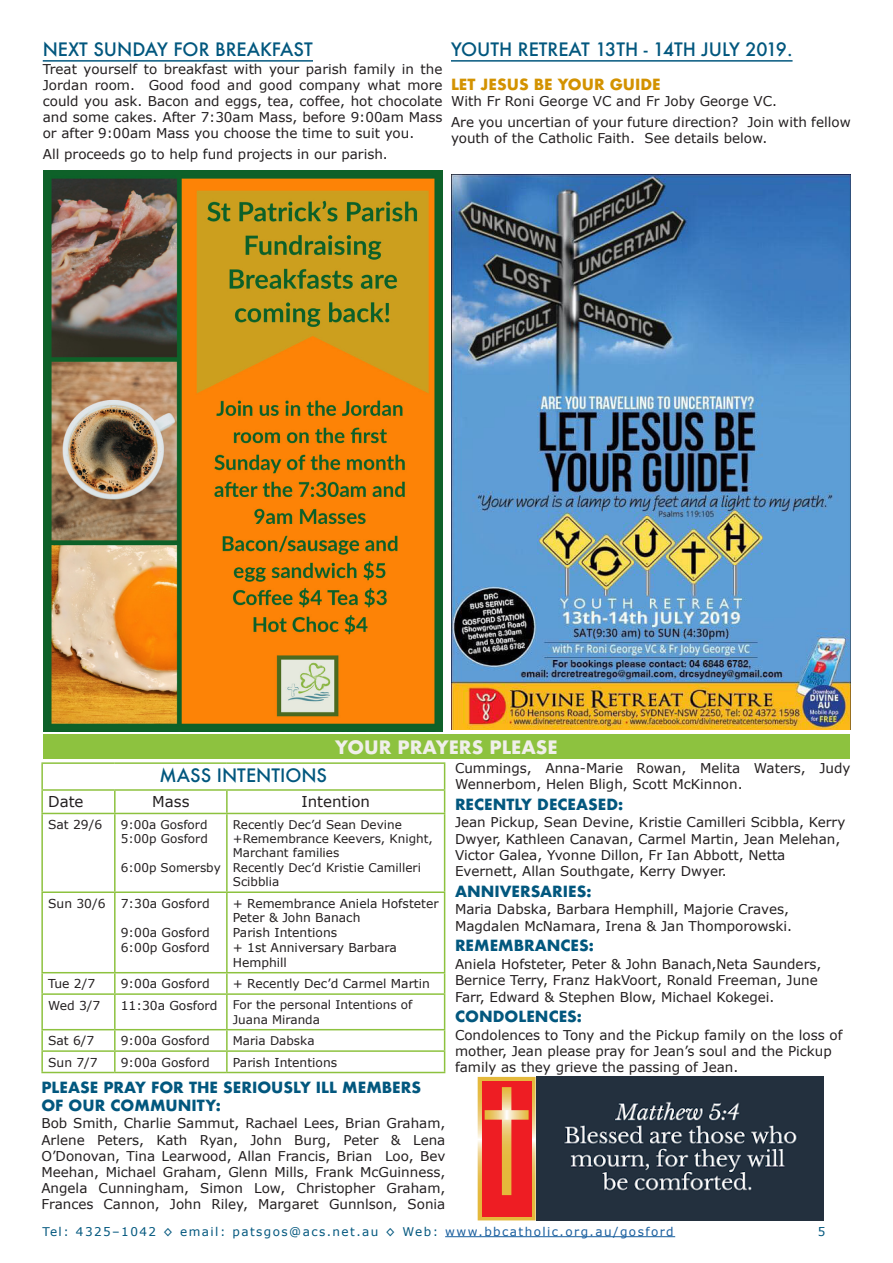
<style>
.page{position:relative;width:893px;height:1263px;background:#fff}
.page>*{position:absolute;margin:0;border:0;box-sizing:border-box;transform-origin:0 0}
.Bulletin_Heading_12p{font:500 18px "Futura";color:#02577e}
.BULLETIN_SECTION_HEA{font:700 18px "Futura";color:#f0efea}
.Bulletin_Heading_14p{font:500 18px "Futura";color:#02577e}
.Bulletin_SubHeading{font:700 15px/18px "Futura";color:#02577e}
.Bulletin_SubHeading-2{font:700 15px "Futura";color:#d39200}
.Bulletin_Body_Text_1{font:15px "Verdana";color:#231f20}
.Bulletin_Body_Text_L{font:700 15px "Futura";color:#02577e}
.Bulletin_Body_Text_9{font:13.5px/16.2px "Verdana";color:#231f20;text-align:justify}
.Bulletin_Body_Text_L-2{font:13.5px/16.2px "Verdana";color:#231f20}
.Bulletin_Body_Text_L-3{font:12.3px/14.7px "Verdana";color:#231f20}
.Bulletin_Body_Text_L-4{font:12px/14.4px "Verdana";color:#231f20}
.t1{font:12px "Verdana";letter-spacing:.12em;color:#02577e}
.s1{color:#175d9e}
</style>
<div class="page">
<hr style="left:445px;top:1236px;width:230px;height:1px;background:#175d9e">
<hr style="left:41px;top:762px;width:74px;height:2px;background:#8dc23f">
<hr style="left:41px;top:764px;width:2px;height:25px;background:#8dc23f">
<hr style="left:115px;top:762px;width:112px;height:2px;background:#8dc23f">
<hr style="left:227px;top:762px;width:218px;height:2px;background:#8dc23f">
<hr style="left:41px;top:789px;width:74px;height:2px;background:#8dc23f">
<hr style="left:41px;top:791px;width:2px;height:22px;background:#8dc23f">
<hr style="left:115px;top:789px;width:112px;height:2px;background:#8dc23f">
<hr style="left:114px;top:791px;width:2px;height:22px;background:#8dc23f">
<hr style="left:227px;top:789px;width:218px;height:2px;background:#8dc23f">
<hr style="left:226px;top:791px;width:2px;height:22px;background:#8dc23f">
<svg style="left:444px;top:764px;width:1px;height:49px"></svg>
<hr style="left:41px;top:813px;width:74px;height:1px;background:#8dc23f">
<hr style="left:41px;top:814px;width:2px;height:77px;background:#8dc23f">
<hr style="left:115px;top:813px;width:112px;height:1px;background:#8dc23f">
<hr style="left:114px;top:814px;width:2px;height:77px;background:#8dc23f">
<hr style="left:227px;top:813px;width:218px;height:1px;background:#8dc23f">
<hr style="left:226px;top:814px;width:2px;height:77px;background:#8dc23f">
<hr style="left:444px;top:814px;width:1px;height:77px;background:#8dc23f">
<hr style="left:41px;top:891px;width:74px;height:2px;background:#8dc23f">
<hr style="left:41px;top:893px;width:2px;height:79px;background:#8dc23f">
<hr style="left:115px;top:891px;width:112px;height:2px;background:#8dc23f">
<hr style="left:114px;top:893px;width:2px;height:79px;background:#8dc23f">
<hr style="left:227px;top:891px;width:218px;height:2px;background:#8dc23f">
<hr style="left:226px;top:893px;width:2px;height:79px;background:#8dc23f">
<hr style="left:444px;top:893px;width:1px;height:79px;background:#8dc23f">
<hr style="left:41px;top:972px;width:74px;height:1px;background:#8dc23f">
<hr style="left:41px;top:973px;width:2px;height:20px;background:#8dc23f">
<hr style="left:115px;top:972px;width:112px;height:1px;background:#8dc23f">
<hr style="left:114px;top:973px;width:2px;height:20px;background:#8dc23f">
<hr style="left:227px;top:972px;width:218px;height:1px;background:#8dc23f">
<hr style="left:226px;top:973px;width:2px;height:20px;background:#8dc23f">
<svg style="left:444px;top:973px;width:1px;height:20px"></svg>
<hr style="left:41px;top:993px;width:74px;height:2px;background:#8dc23f">
<hr style="left:41px;top:995px;width:2px;height:34px;background:#8dc23f">
<hr style="left:115px;top:993px;width:112px;height:2px;background:#8dc23f">
<hr style="left:114px;top:995px;width:2px;height:34px;background:#8dc23f">
<hr style="left:227px;top:993px;width:218px;height:2px;background:#8dc23f">
<hr style="left:226px;top:995px;width:2px;height:34px;background:#8dc23f">
<hr style="left:444px;top:995px;width:1px;height:34px;background:#8dc23f">
<hr style="left:41px;top:1029px;width:74px;height:1px;background:#8dc23f">
<hr style="left:41px;top:1030px;width:2px;height:20px;background:#8dc23f">
<hr style="left:115px;top:1029px;width:112px;height:1px;background:#8dc23f">
<hr style="left:114px;top:1030px;width:2px;height:20px;background:#8dc23f">
<hr style="left:227px;top:1029px;width:218px;height:1px;background:#8dc23f">
<hr style="left:226px;top:1030px;width:2px;height:20px;background:#8dc23f">
<hr style="left:41px;top:1050px;width:74px;height:2px;background:#8dc23f">
<hr style="left:41px;top:1052px;width:2px;height:20px;background:#8dc23f">
<hr style="left:115px;top:1050px;width:112px;height:2px;background:#8dc23f">
<hr style="left:114px;top:1052px;width:2px;height:20px;background:#8dc23f">
<hr style="left:227px;top:1050px;width:218px;height:2px;background:#8dc23f">
<hr style="left:226px;top:1052px;width:2px;height:20px;background:#8dc23f">
<svg style="left:444px;top:1030px;width:1px;height:42px"></svg>
<hr style="left:41px;top:1072px;width:74px;height:1px;background:#8dc23f">
<hr style="left:115px;top:1072px;width:112px;height:1px;background:#8dc23f">
<hr style="left:227px;top:1072px;width:218px;height:1px;background:#8dc23f">
<div style="left:43px;top:735px;width:807px;height:24px;background:#8dc23f"></div>
<img style="left:536px;top:1077px;width:287px;height:143px">
<svg style="left:482px;top:1081px;width:49px;height:135px;background:#ed362b"></svg>
<div style="left:485px;top:1110px;width:44px;height:10px;border:5px solid #fff"></div>
<hr style="left:43px;top:60px;width:270px;height:2px;background:#02577e">
<hr style="left:451px;top:60px;width:342px;height:2px;background:#02577e">
<img style="left:451px;top:174px;width:400px;height:555px">
<img style="left:43px;top:171px;width:399px;height:561px">
<p class="Bulletin_Heading_12p" style="left:43px;top:37px;width:272px">NEXT SUNDAY FOR BREAKFAST</p>
<p class="Bulletin_Body_Text_9" style="left:43px;top:61px;width:401px">Treat yourself to breakfast with your parish family in the Jordan room. Good food and good company what more could you ask. Bacon and eggs, tea, coffee, hot chocolate and some cakes. After 7:30am Mass, before 9:00am Mass or after 9:00am Mass you choose the time to suit you.</p>
<p class="Bulletin_Body_Text_9" style="left:43px;top:146px;width:347px">All proceeds go to help fund projects in our parish.</p>
<p class="Bulletin_Heading_12p" style="left:451px;top:37px;width:343px">YOUTH RETREAT 13TH - 14TH JULY 2019.</p>
<p class="Bulletin_SubHeading-2" style="left:451px;top:74px;width:211px">LET JESUS BE YOUR GUIDE</p>
<p class="Bulletin_Body_Text_9" style="left:451px;top:93px;width:328px">With Fr Roni George VC and Fr Joby George VC.</p>
<p class="Bulletin_Body_Text_9" style="left:451px;top:114px;width:401px">Are you uncertian of your future direction? Join with fellow youth of the Catholic Faith. See details below.</p>
<p class="BULLETIN_SECTION_HEA" style="left:335px;top:734px;width:224px">YOUR PRAYERS PLEASE</p>
<p class="Bulletin_Body_Text_9" style="left:455px;top:760px;width:397px">Cummings, Anna-Marie Rowan, Melita Waters, Judy<br>Wennerbom, Helen Bligh, Scott McKinnon.</p>
<p class="Bulletin_SubHeading" style="left:455px;top:795px;width:170px">RECENTLY DECEASED:</p>
<p class="Bulletin_Body_Text_L-2" style="left:455px;top:814px;width:392px">Jean Pickup, Sean Devine, Kristie Camilleri Scibbla, Kerry Dwyer, Kathleen Canavan, Carmel Martin, Jean Melehan, Victor Galea, Yvonne Dillon, Fr Ian Abbott, Netta Evernett, Allan Southgate, Kerry Dwyer.</p>
<p class="Bulletin_SubHeading" style="left:455px;top:882px;width:138px">ANNIVERSARIES:</p>
<p class="Bulletin_Body_Text_L-2" style="left:455px;top:902px;width:339px">Maria Dabska, Barbara Hemphill, Majorie Craves,<br>Magdalen McNamara, Irena &amp; Jan Thomporowski.</p>
<p class="Bulletin_Body_Text_L" style="left:455px;top:935px;width:140px">REMEMBRANCES:</p>
<p class="Bulletin_Body_Text_L-2" style="left:455px;top:956px;width:368px">Aniela Hofsteter, Peter &amp; John Banach,Neta Saunders,<br>Bernice Terry, Franz HakVoort, Ronald Freeman, June<br>Farr, Edward &amp; Stephen Blow, Michael Kokegei.</p>
<p class="Bulletin_SubHeading" style="left:455px;top:1007px;width:129px">CONDOLENCES:</p>
<p class="Bulletin_Body_Text_L-2" style="left:455px;top:1027px;width:389px">Condolences to Tony and the Pickup family on the loss of mother, Jean please pray for Jean’s soul and the Pickup family as they grieve the passing of Jean.</p>
<p class="Bulletin_Heading_14p" style="left:160px;top:763px;width:169px">MASS INTENTIONS</p>
<p class="Bulletin_Body_Text_1" style="left:48px;top:792px;width:37px">Date</p>
<p class="Bulletin_Body_Text_1" style="left:152px;top:792px;width:39px">Mass</p>
<p class="Bulletin_Body_Text_1" style="left:301px;top:792px;width:70px">Intention</p>
<p class="Bulletin_Body_Text_L-3" style="left:48px;top:817px;width:56px">Sat 29/6</p>
<p class="Bulletin_Body_Text_L-4" style="left:121px;top:817px;width:88px">9:00a Gosford<br>5:00p Gosford</p>
<p class="Bulletin_Body_Text_L-4" style="left:121px;top:860px;width:102px">6:00p Somersby</p>
<p class="Bulletin_Body_Text_L-4" style="left:233px;top:817px;width:202px">Recently Dec’d Sean Devine +Remembrance Keevers, Knight,<br>Marchant families<br>Recently Dec’d Kristie Camilleri<br>Scibblia</p>
<p class="Bulletin_Body_Text_L-3" style="left:233px;top:896px;width:207px">+ Remembrance Aniela Hofsteter<br>Peter &amp; John Banach<br>Parish Intentions<br>+ 1st Anniversary Barbara<br>Hemphill</p>
<p class="Bulletin_Body_Text_L-3" style="left:48px;top:896px;width:59px">Sun 30/6</p>
<p class="Bulletin_Body_Text_L-3" style="left:121px;top:896px;width:90px">7:30a Gosford</p>
<p class="Bulletin_Body_Text_L-3" style="left:121px;top:925px;width:91px">9:00a Gosford<br>6:00p Gosford</p>
<p class="Bulletin_Body_Text_L-3" style="left:48px;top:976px;width:49px">Tue 2/7</p>
<p class="Bulletin_Body_Text_L-3" style="left:121px;top:976px;width:90px">9:00a Gosford</p>
<p class="Bulletin_Body_Text_L-3" style="left:233px;top:976px;width:199px">+ Recently Dec’d Carmel Martin</p>
<p class="Bulletin_Body_Text_L-3" style="left:48px;top:998px;width:54px">Wed 3/7</p>
<p class="Bulletin_Body_Text_L-3" style="left:121px;top:998px;width:98px">11:30a Gosford</p>
<p class="Bulletin_Body_Text_L-4" style="left:233px;top:998px;width:181px">For the personal Intentions of<br>Juana Miranda</p>
<p class="Bulletin_Body_Text_L-3" style="left:48px;top:1033px;width:48px">Sat 6/7</p>
<p class="Bulletin_Body_Text_L-3" style="left:121px;top:1033px;width:90px">9:00a Gosford</p>
<p class="Bulletin_Body_Text_L-4" style="left:233px;top:1033px;width:83px">Maria Dabska</p>
<p class="Bulletin_Body_Text_L-3" style="left:48px;top:1055px;width:51px">Sun 7/7</p>
<p class="Bulletin_Body_Text_L-3" style="left:121px;top:1055px;width:90px">9:00a Gosford</p>
<p class="Bulletin_Body_Text_L-3" style="left:233px;top:1055px;width:106px">Parish Intentions</p>
<p class="Bulletin_SubHeading" style="left:41px;top:1078px;width:381px">PLEASE PRAY FOR THE SERIOUSLY ILL MEMBERS<br>OF OUR COMMUNITY:</p>
<p class="Bulletin_Body_Text_9" style="left:41px;top:1116px;width:405px">Bob Smith, Charlie Sammut, Rachael Lees, Brian Graham, Arlene Peters, Kath Ryan, John Burg, Peter &amp; Lena O’Donovan, Tina Learwood, Allan Francis, Brian Loo, Bev Meehan, Michael Graham, Glenn Mills, Frank McGuinness, Angela Cunningham, Simon Low, Christopher Graham, Frances Cannon, John Riley, Margaret Gunnlson, Sonia</p>
<p class="t1" style="left:43px;top:1223px;width:633px">Tel: 4325–1042 ◊ email: patsgos@acs.net.au ◊ Web: <span class="s1">www.bbcatholic.org.au/gosford</span></p>
<p class="t1" style="left:818px;top:1223px;width:9px">5</p>
</div>
